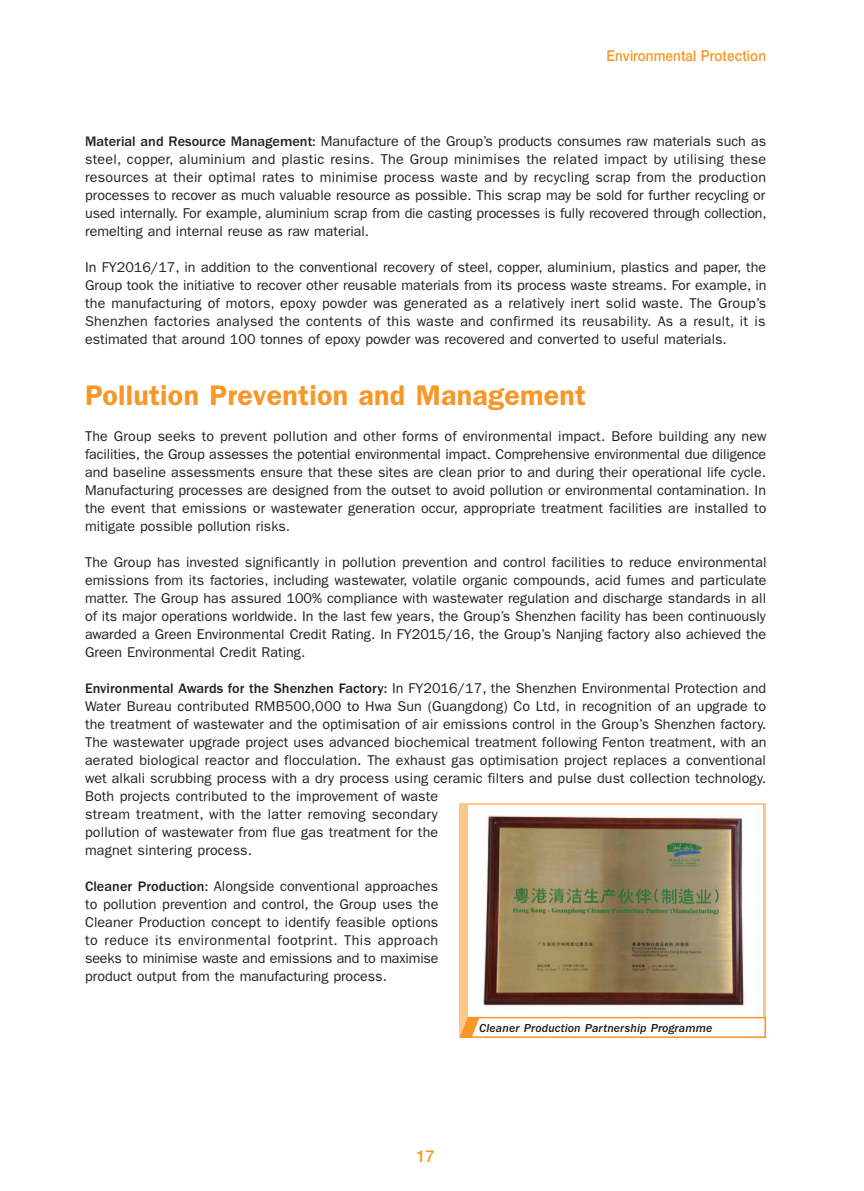
<style>
.page{position:relative;width:864px;height:1191px;background:#fff}
.page>*{position:absolute;margin:0;border:0;box-sizing:border-box;transform-origin:0 0}
.t1{font:600 28.5px "ITC Franklin Gothic Std";letter-spacing:.01em;color:#f79727}
.t2{font:500 16.5px "Helvetica Neue LT Std";color:#f79727}
.t3{font:500 15px "Helvetica Neue LT Std";letter-spacing:.005em;color:#f79727;scale:.9 1}
.t4{font:14.25px/18px "ITC Franklin Gothic Std";letter-spacing:.01em;color:#231f20;text-align:justify}
.t5{font:12px "ITC Franklin Gothic Std Med It";letter-spacing:.01em;color:#231f20}
.s1{font-weight:500}
</style>
<div class="page">
<div style="left:459px;top:803px;width:306px;height:234px;background:#fcc88e"></div>
<div style="left:467px;top:805px;width:294px;height:212px;background:#fff"></div>
<img style="left:483px;top:805px;width:279px;height:210px">
<svg style="left:459px;top:1015px;width:308px;height:23px;background:#fdecd9"></svg>
<p class="t3" style="left:606px;top:46px;width:179px">Environmental Protection</p>
<p class="t4" style="left:85px;top:132px;width:683px"><span class="s1">Material and Resource Management:</span> Manufacture of the Group’s products consumes raw materials such as steel, copper, aluminium and plastic resins. The Group minimises the related impact by utilising these resources at their optimal rates to minimise process waste and by recycling scrap from the production processes to recover as much valuable resource as possible. This scrap may be sold for further recycling or used internally. For example, aluminium scrap from die casting processes is fully recovered through collection, remelting and internal reuse as raw material.</p>
<p class="t4" style="left:85px;top:258px;width:682px">In FY2016/17, in addition to the conventional recovery of steel, copper, aluminium, plastics and paper, the Group took the initiative to recover other reusable materials from its process waste streams. For example, in the manufacturing of motors, epoxy powder was generated as a relatively inert solid waste. The Group’s Shenzhen factories analysed the contents of this waste and confirmed its reusability. As a result, it is estimated that around 100 tonnes of epoxy powder was recovered and converted to useful materials.</p>
<p class="t1" style="left:85px;top:378px;width:502px">Pollution Prevention and Management</p>
<p class="t4" style="left:85px;top:427px;width:682px">The Group seeks to prevent pollution and other forms of environmental impact. Before building any new facilities, the Group assesses the potential environmental impact. Comprehensive environmental due diligence and baseline assessments ensure that these sites are clean prior to and during their operational life cycle.<br>Manufacturing processes are designed from the outset to avoid pollution or environmental contamination. In the event that emissions or wastewater generation occur, appropriate treatment facilities are installed to mitigate possible pollution risks.</p>
<p class="t4" style="left:85px;top:553px;width:682px">The Group has invested significantly in pollution prevention and control facilities to reduce environmental emissions from its factories, including wastewater, volatile organic compounds, acid fumes and particulate matter. The Group has assured 100% compliance with wastewater regulation and discharge standards in all of its major operations worldwide. In the last few years, the Group’s Shenzhen facility has been continuously awarded a Green Environmental Credit Rating. In FY2015/16, the Group’s Nanjing factory also achieved the Green Environmental Credit Rating.</p>
<p class="t4" style="left:85px;top:679px;width:682px;text-align:left"><span class="s1">Environmental Awards for the Shenzhen Factory:</span> In FY2016/17, the Shenzhen Environmental Protection and Water Bureau contributed RMB500,000 to Hwa Sun (Guangdong) Co Ltd, in recognition of an upgrade to the treatment of wastewater and the optimisation of air emissions control in the Group’s Shenzhen factory.<br>The wastewater upgrade project uses advanced biochemical treatment following Fenton treatment, with an aerated biological reactor and flocculation. The exhaust gas optimisation project replaces a conventional wet alkali scrubbing process with a dry process using ceramic filters and pulse dust collection technology.<br>Both projects contributed to the improvement of waste<br>stream treatment, with the latter removing secondary<br>pollution of wastewater from flue gas treatment for the<br>magnet sintering process.</p>
<p class="t4" style="left:85px;top:877px;width:355px"><span class="s1">Cleaner Production:</span> Alongside conventional approaches to pollution prevention and control, the Group uses the Cleaner Production concept to identify feasible options to reduce its environmental footprint. This approach seeks to minimise waste and emissions and to maximise product output from the manufacturing process.</p>
<p class="t5" style="left:479px;top:1021px;width:234px">Cleaner Production Partnership Programme</p>
<p class="t2" style="left:416px;top:1146px;width:20px">17</p>
</div>
